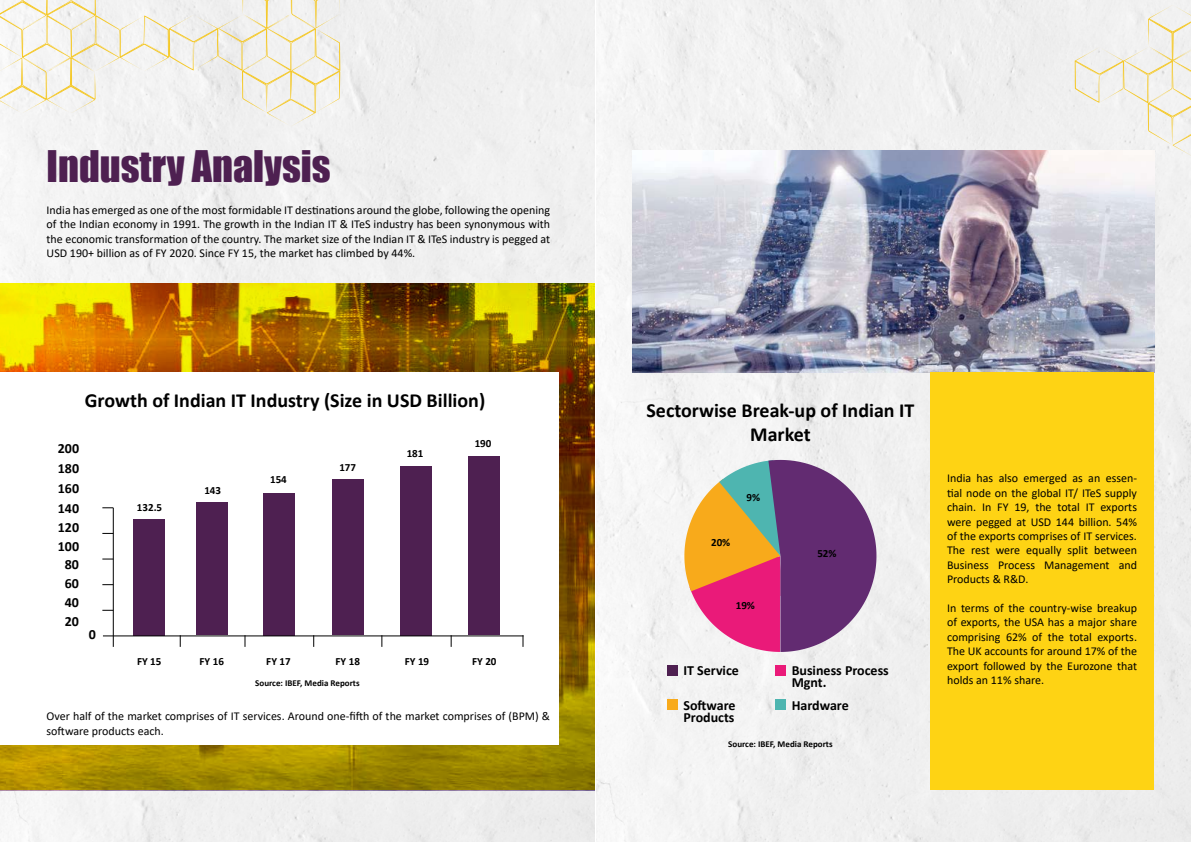
<style>
.page{position:relative;width:1191px;height:842px;background:#fff}
.page>*{position:absolute;margin:0;border:0;box-sizing:border-box;transform-origin:0 0}
.t1{font:40px "Impact";color:#4e2051}
.t2{font:700 20px/24px "Calibri";color:#000;text-align:center}
.t3{font:700 14px/12px "Calibri";color:#000}
.t4{font:12px/14.4px "Calibri";color:#000;text-align:justify}
.t5{font:700 11px "Calibri";color:#000}
.t6{font:700 9px "Calibri";color:#000}
</style>
<div class="page">
<div style="left:0;top:0;width:1190px;height:841px;background:#f1f1f1"></div>
<img style="left:0;top:283px;width:595px;height:507px">
<div style="left:0;top:372px;width:559px;height:372px;background:#fff"></div>
<div style="left:133px;top:519px;width:32px;height:116px;background:#4e2051"></div>
<div style="left:196px;top:502px;width:31px;height:133px;background:#4e2051"></div>
<div style="left:263px;top:493px;width:31px;height:142px;background:#4e2051"></div>
<div style="left:332px;top:479px;width:32px;height:156px;background:#4e2051"></div>
<div style="left:400px;top:466px;width:32px;height:169px;background:#4e2051"></div>
<div style="left:468px;top:457px;width:32px;height:178px;background:#4e2051"></div>
<hr style="left:103px;top:635px;width:420px;height:1px;background:#000">
<hr style="left:113px;top:508px;width:1px;height:139px;background:#000">
<div style="left:667px;top:666px;width:11px;height:10px;background:#4e2051"></div>
<div style="left:667px;top:699px;width:11px;height:10px;background:#f8aa1b"></div>
<div style="left:775px;top:666px;width:11px;height:10px;background:#ea1a79"></div>
<div style="left:775px;top:699px;width:11px;height:10px;background:#4eb5b0"></div>
<svg style="left:450px;top:635px;width:1px;height:12px"></svg>
<svg style="left:522px;top:635px;width:1px;height:12px"></svg>
<svg style="left:381px;top:635px;width:1px;height:12px"></svg>
<svg style="left:313px;top:635px;width:1px;height:12px"></svg>
<svg style="left:244px;top:635px;width:1px;height:12px"></svg>
<svg style="left:180px;top:635px;width:1px;height:12px"></svg>
<img style="left:632px;top:150px;width:522px;height:222px">
<div style="left:930px;top:372px;width:224px;height:418px;background:#fed314"></div>
<svg style="left:684px;top:460px;width:192px;height:192px"></svg>
<svg style="left:1074px;top:5px;width:117px;height:153px"></svg>
<svg style="left:0;top:0;width:340px;height:126px"></svg>
<h1 class="t1" style="left:47px;top:135px;width:286px">Industry Analysis</h1>
<p class="t4" style="left:47px;top:203px;width:505px">India has emerged as one of the most formidable IT destinations around the globe, following the opening of the Indian economy in 1991. The growth in the Indian IT &amp; ITeS industry has been synonymous with the economic transformation of the country. The market size of the Indian IT &amp; ITeS industry is pegged at USD 190+ billion as of FY 2020. Since FY 15, the market has climbed by 44%.</p>
<h2 class="t2" style="left:85px;top:388px;width:402px">Growth of Indian IT Industry (Size in USD Billion)</h2>
<p class="t3" style="left:58px;top:442px;width:23px">200</p>
<p class="t3" style="left:58px;top:463px;width:23px">180</p>
<p class="t3" style="left:58px;top:482px;width:23px">160</p>
<p class="t3" style="left:58px;top:502px;width:23px">140</p>
<p class="t3" style="left:58px;top:521px;width:23px">120</p>
<p class="t3" style="left:58px;top:540px;width:23px">100</p>
<p class="t3" style="left:65px;top:558px;width:16px">80</p>
<p class="t3" style="left:65px;top:577px;width:16px">60</p>
<p class="t3" style="left:65px;top:596px;width:16px">40</p>
<p class="t3" style="left:65px;top:615px;width:16px">20</p>
<p class="t3" style="left:89px;top:628px;width:9px">0</p>
<p class="t5" style="left:137px;top:499px;width:27px">132.5</p>
<p class="t5" style="left:204px;top:482px;width:18px">143</p>
<p class="t5" style="left:270px;top:472px;width:18px">154</p>
<p class="t5" style="left:339px;top:459px;width:18px">177</p>
<p class="t5" style="left:407px;top:446px;width:18px">181</p>
<p class="t5" style="left:474px;top:436px;width:18px">190</p>
<p class="t5" style="left:137px;top:653px;width:26px">FY 15</p>
<p class="t5" style="left:199px;top:653px;width:26px">FY 16</p>
<p class="t5" style="left:266px;top:653px;width:26px">FY 17</p>
<p class="t5" style="left:335px;top:653px;width:26px">FY 18</p>
<p class="t5" style="left:405px;top:653px;width:26px">FY 19</p>
<p class="t5" style="left:472px;top:653px;width:26px">FY 20</p>
<p class="t6" style="left:255px;top:677px;width:106px">Source: IBEF, Media Reports</p>
<p class="t4" style="left:47px;top:709px;width:505px">Over half of the market comprises of IT services. Around one-fifth of the market comprises of (BPM) &amp; software products each.</p>
<h2 class="t2" style="left:646px;top:398px;width:269px">Sectorwise Break-up of Indian IT<br>Market</h2>
<p class="t5" style="left:711px;top:534px;width:21px">20%</p>
<p class="t5" style="left:746px;top:489px;width:15px">9%</p>
<p class="t5" style="left:735px;top:598px;width:21px">19%</p>
<p class="t5" style="left:817px;top:545px;width:21px">52%</p>
<p class="t3" style="left:683px;top:664px;width:57px">IT Service</p>
<p class="t3" style="left:791px;top:664px;width:99px">Business Process<br>Mgnt.</p>
<p class="t3" style="left:683px;top:699px;width:54px">Software<br>Products</p>
<p class="t3" style="left:791px;top:699px;width:59px">Hardware</p>
<p class="t6" style="left:728px;top:738px;width:106px">Source: IBEF, Media Reports</p>
<p class="t4" style="left:947px;top:471px;width:191px">India has also emerged as an essen&shy;tial node on the global IT/ ITeS supply chain. In FY 19, the total IT exports were pegged at USD 144 billion. 54% of the exports comprises of IT services.<br>The rest were equally split between Business Process Management and Products &amp; R&amp;D.</p>
<p class="t4" style="left:947px;top:600px;width:191px">In terms of the country-wise breakup of exports, the USA has a major share comprising 62% of the total exports.<br>The UK accounts for around 17% of the export followed by the Eurozone that holds an 11% share.</p>
</div>
